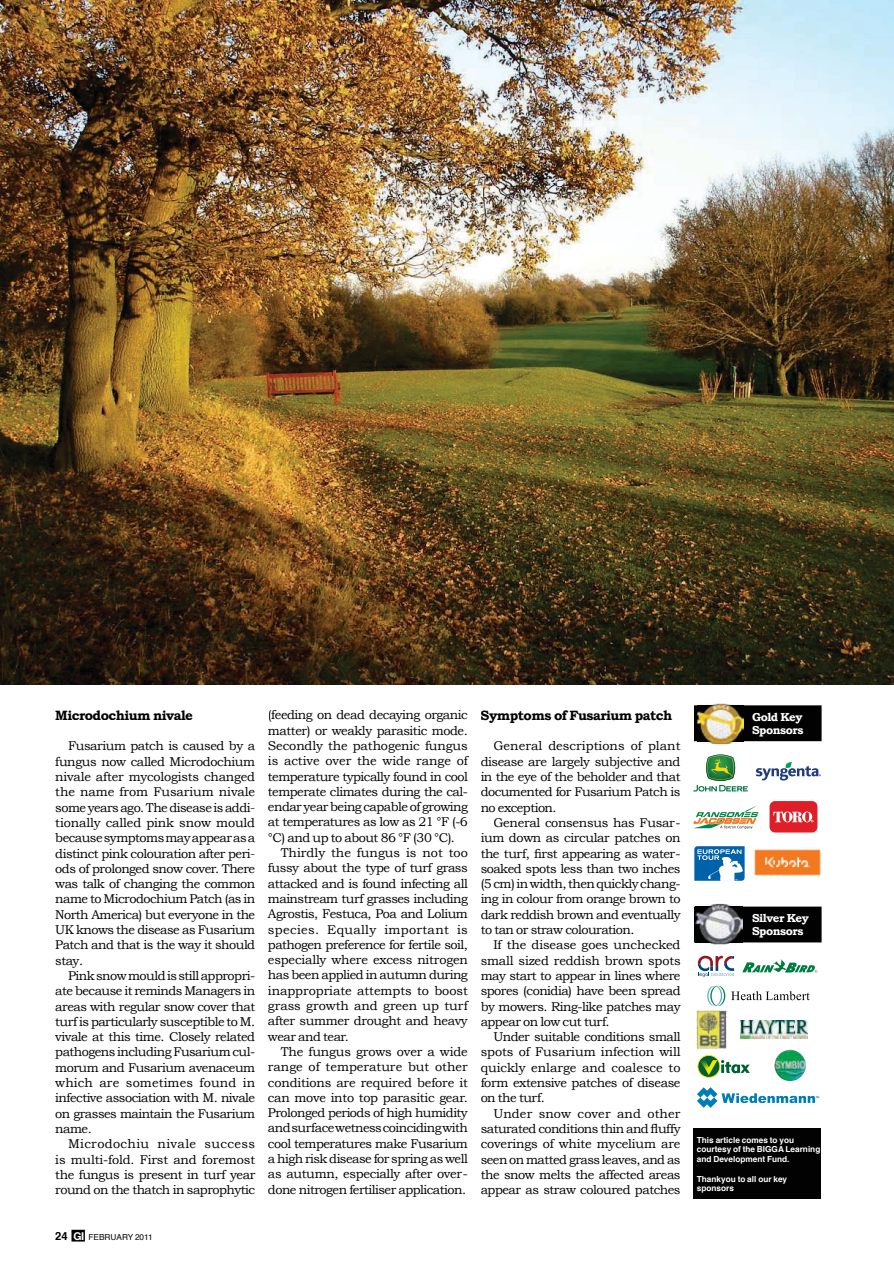
<style>
.page{position:relative;width:894px;height:1263px;background:#fff}
.page>*{position:absolute;margin:0;border:0;box-sizing:border-box;transform-origin:0 0}
.t1{font:700 13.5px "Bookman Old Style";letter-spacing:-.04em;color:#020203}
.t2{font:12.75px/15.3px "Bookman Old Style";letter-spacing:-.04em;color:#020203;text-align:justify}
.t3{font:700 11.55px/13px "Bookman Old Style";letter-spacing:-.04em;color:#fff}
.t4{font:700 8.25px/9.8px "Helvetica";color:#fff}
.t5{font:8.25px "Helvetica";color:#020203}
.s1{font-weight:700;font-size:11.25px}
.s2{font-family:"Helvetica Neue";font-weight:700;font-size:10.8px;color:#fff}
</style>
<div class="page">
<svg style="left:71px;top:1230px;width:14px;height:11px"></svg>
<div style="left:74px;top:1232px;width:10px;height:8px;background:#020203"></div>
<img style="left:0;top:0;width:893px;height:684px">
<svg style="left:693px;top:754px;width:55px;height:37px"></svg>
<svg style="left:694px;top:846px;width:51px;height:35px"></svg>
<img style="left:754px;top:849px;width:67px;height:27px">
<svg style="left:693px;top:805px;width:65px;height:24px"></svg>
<svg style="left:756px;top:762px;width:65px;height:18px"></svg>
<div style="left:769px;top:801px;width:48px;height:31px;background:#e01e28;border-radius:6px"></div>
<svg style="left:773px;top:811px;width:40px;height:11px"></svg>
<div style="left:694px;top:705px;width:127px;height:36px;background:#020203"></div>
<img style="left:697px;top:704px;width:46px;height:40px">
<img style="left:697px;top:705px;width:46px;height:36px">
<div style="left:693px;top:1128px;width:128px;height:71px;background:#020203"></div>
<div style="left:694px;top:906px;width:127px;height:36px;background:#020203"></div>
<img style="left:696px;top:904px;width:46px;height:40px">
<img style="left:696px;top:906px;width:46px;height:36px">
<img style="left:740px;top:1021px;width:67px;height:17px">
<svg style="left:698px;top:956px;width:36px;height:21px"></svg>
<svg style="left:742px;top:959px;width:75px;height:13px"></svg>
<img style="left:696px;top:1011px;width:30px;height:37px">
<svg style="left:707px;top:986px;width:18px;height:20px"></svg>
<svg style="left:731px;top:991px;width:78px;height:9px"></svg>
<img style="left:776px;top:1050px;width:14px;height:8px">
<svg style="left:697px;top:1055px;width:53px;height:23px"></svg>
<svg style="left:697px;top:1087px;width:122px;height:21px"></svg>
<p class="t1" style="left:55px;top:707px;width:139px">Microdochium nivale</p>
<p class="t2" style="left:55px;top:738px;width:201px;text-indent:13px">Fusarium patch is caused by a fungus now called Microdochium nivale after mycologists changed the name from Fusarium nivale some years ago. The disease is addi&shy;tionally called pink snow mould because symptoms may appear as a distinct pink colouration after peri&shy;ods of prolonged snow cover. There was talk of changing the common name to Microdochium Patch (as in North America) but everyone in the UK knows the disease as Fusarium Patch and that is the way it should stay.</p>
<p class="t2" style="left:55px;top:968px;width:201px;text-indent:13px">Pink snow mould is still appropri&shy;ate because it reminds Managers in areas with regular snow cover that turf is particularly susceptible to M. vivale at this time. Closely related pathogens including Fusarium cul&shy;morum and Fusarium avenaceum which are sometimes found in infective association with M. nivale on grasses maintain the Fusarium name.</p>
<p class="t2" style="left:55px;top:1136px;width:201px;text-indent:13px">Microdochiu nivale success is multi-fold. First and foremost the fungus is present in turf year round on the thatch in saprophytic</p>
<p class="t2" style="left:268px;top:707px;width:201px">(feeding on dead decaying organic matter) or weakly parasitic mode.<br>Secondly the pathogenic fungus is active over the wide range of temperature typically found in cool temperate climates during the cal&shy;endar year being capable of growing at temperatures as low as 21 °F (-6 °C) and up to about 86 °F (30 °C).</p>
<p class="t2" style="left:268px;top:845px;width:201px;text-indent:13px">Thirdly the fungus is not too fussy about the type of turf grass attacked and is found infecting all mainstream turf grasses including Agrostis, Festuca, Poa and Lolium species. Equally important is pathogen preference for fertile soil, especially where excess nitrogen has been applied in autumn during inappropriate attempts to boost grass growth and green up turf after summer drought and heavy wear and tear.</p>
<p class="t2" style="left:268px;top:1044px;width:201px;text-indent:13px">The fungus grows over a wide range of temperature but other conditions are required before it can move into top parasitic gear.<br>Prolonged periods of high humidity and surface wetness coinciding with cool temperatures make Fusarium a high risk disease for spring as well as autumn, especially after over&shy;done nitrogen fertiliser application.</p>
<p class="t1" style="left:480px;top:707px;width:193px">Symptoms of Fusarium patch</p>
<p class="t2" style="left:480px;top:738px;width:201px;text-indent:13px">General descriptions of plant disease are largely subjective and in the eye of the beholder and that documented for Fusarium Patch is no exception.</p>
<p class="t2" style="left:480px;top:815px;width:201px;text-indent:13px">General consensus has Fusar&shy;ium down as circular patches on the turf, first appearing as water&shy;soaked spots less than two inches (5 cm) in width, then quickly chang&shy;ing in colour from orange brown to dark reddish brown and eventually to tan or straw colouration.</p>
<p class="t2" style="left:480px;top:937px;width:201px;text-indent:13px">If the disease goes unchecked small sized reddish brown spots may start to appear in lines where spores (conidia) have been spread by mowers. Ring-like patches may appear on low cut turf.</p>
<p class="t2" style="left:480px;top:1029px;width:201px;text-indent:13px">Under suitable conditions small spots of Fusarium infection will quickly enlarge and coalesce to form extensive patches of disease on the turf.</p>
<p class="t2" style="left:480px;top:1106px;width:201px;text-indent:13px">Under snow cover and other saturated conditions thin and fluffy coverings of white mycelium are seen on matted grass leaves, and as the snow melts the affected areas appear as straw coloured patches</p>
<p class="t5" style="left:55px;top:1231px;width:99px"><span class="s1">24</span> <span class="s2">GI</span> FEBRUARY 2011</p>
<p class="t3" style="left:752px;top:710px;width:53px">Gold Key<br>Sponsors</p>
<p class="t3" style="left:752px;top:911px;width:58px">Silver Key<br>Sponsors</p>
<p class="t4" style="left:697px;top:1135px;width:125px">This article comes to you courtesy of the BIGGA Learning and Development Fund.</p>
<p class="t4" style="left:697px;top:1174px;width:92px">Thankyou to all our key sponsors</p>
</div>
